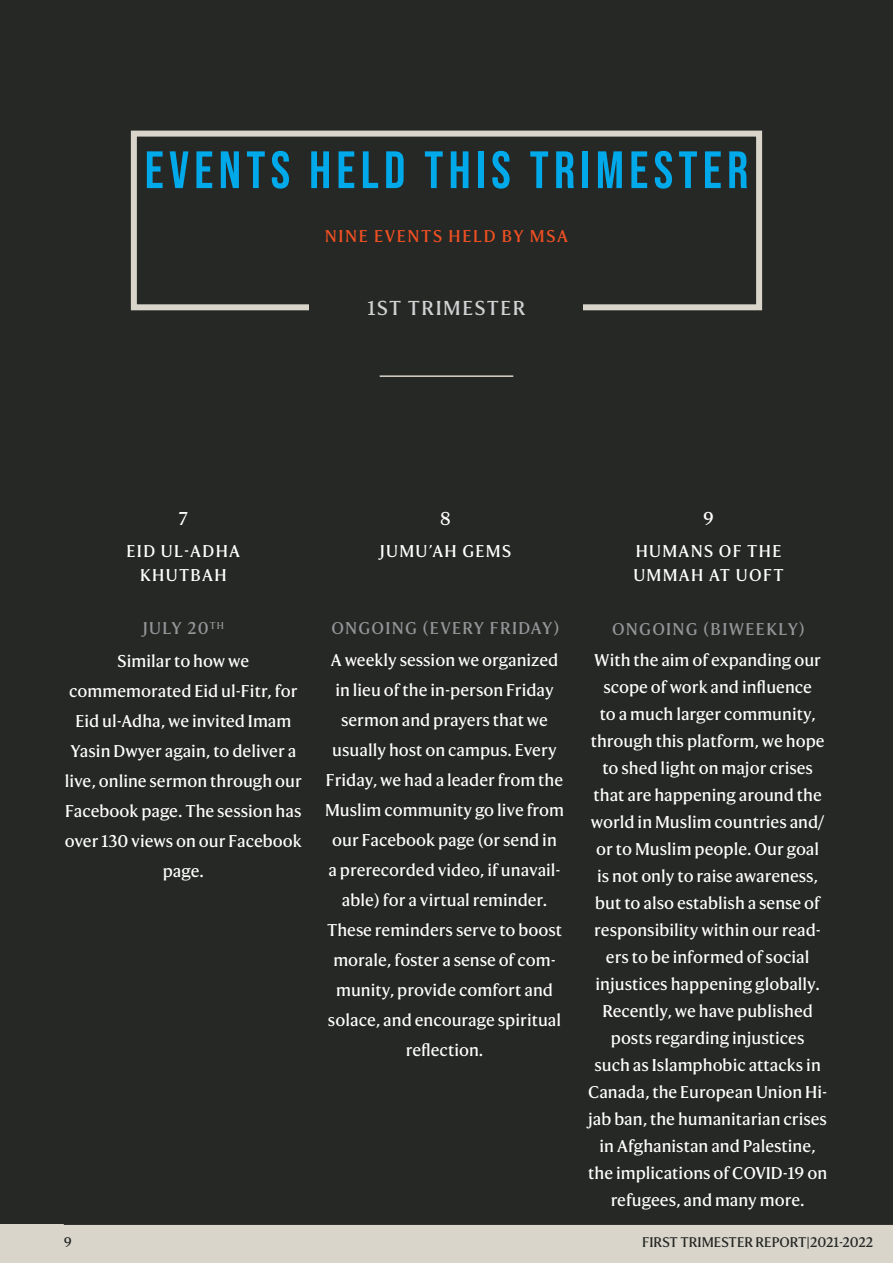
<style>
.page{position:relative;width:893px;height:1263px;background:#d9d5cb}
.page>*{position:absolute;margin:0;border:0;box-sizing:border-box;transform-origin:0 0}
.Header_-_Align_Cente{font:52.5px "Bebas Neue";letter-spacing:.1em;color:#00a9ea}
.Subhead_-_Align_Cent{font:19.5px "Harding Text Web";letter-spacing:.08em;color:#d1d2d4}
.t1{font:18px "Harding Text Web";color:#fff}
.Body_Text_-_Align_Ce{font:16.5px/27px "Harding Text Web";color:#fff;text-align:center}
.Subhead_-_Align_Cent-2{font:16.5px "Harding Text Web";letter-spacing:.08em;color:#fff}
.Subhead_-_Align_Cent-3{font:16.5px "Harding Text Web";letter-spacing:.08em;color:#939598}
.Header_-_Align_Cente-2{font:16.5px "Harding Text Web";letter-spacing:.1em;color:#f05022}
.Running_Footer_-_Ali{font:13.5px "Harding Text Web";color:#262825}
</style>
<div class="page">
<div style="left:0;top:0;width:893px;height:436px;background:#262825"></div>
<hr style="left:380px;top:375px;width:133px;height:2px;background:#d9d5cb">
<div style="left:131px;top:131px;width:631px;height:179px;border:6px solid #d9d5cb"></div>
<div style="left:310px;top:296px;width:273px;height:20px;background:#262825"></div>
<div style="left:0;top:436px;width:893px;height:788px;background:#262825"></div>
<hr style="left:64px;top:1224px;width:829px;height:1px;background:#262825">
<p class="Header_-_Align_Cente" style="left:145px;top:140px;width:605px">EVENTS HELD THIS TRIMESTER</p>
<p class="Header_-_Align_Cente-2" style="left:325px;top:226px;width:245px">NINE EVENTS HELD BY MSA</p>
<p class="Subhead_-_Align_Cent" style="left:367px;top:296px;width:158px">1ST TRIMESTER</p>
<p class="t1" style="left:179px;top:508px;width:11px">7</p>
<p class="t1" style="left:440px;top:508px;width:12px">8</p>
<p class="t1" style="left:703px;top:508px;width:12px">9</p>
<p class="Subhead_-_Align_Cent-2" style="left:127px;top:541px;width:115px">EID UL-ADHA</p>
<p class="Subhead_-_Align_Cent-2" style="left:140px;top:565px;width:88px">KHUTBAH</p>
<p class="Subhead_-_Align_Cent-3" style="left:143px;top:618px;width:82px">JULY 20<sup>TH</sup></p>
<p class="Subhead_-_Align_Cent-2" style="left:380px;top:541px;width:133px">JUMU’AH GEMS</p>
<p class="Subhead_-_Align_Cent-3" style="left:331px;top:618px;width:230px">ONGOING (EVERY FRIDAY)</p>
<p class="Subhead_-_Align_Cent-2" style="left:636px;top:541px;width:147px">HUMANS OF THE</p>
<p class="Subhead_-_Align_Cent-2" style="left:633px;top:565px;width:152px">UMMAH AT UOFT</p>
<p class="Subhead_-_Align_Cent-3" style="left:612px;top:619px;width:194px">ONGOING (BIWEEKLY)</p>
<p class="Body_Text_-_Align_Ce" style="left:118px;top:648px;width:133px">Similar to how we</p>
<p class="Body_Text_-_Align_Ce" style="left:65px;top:676px;width:239px;line-height:30px">commemorated Eid ul-Fitr, for<br>Eid ul-Adha, we invited Imam<br>Yasin Dwyer again, to deliver a live, online sermon through our</p>
<p class="Body_Text_-_Align_Ce" style="left:65px;top:796px;width:238px;line-height:30px">Facebook page. The session has over 130 views on our Facebook page.</p>
<p class="Body_Text_-_Align_Ce" style="left:325px;top:645px;width:241px;line-height:30px">A weekly session we organized in lieu of the in-person Friday sermon and prayers that we usually host on campus. Every<br>Friday, we had a leader from the<br>Muslim community go live from our Facebook page (or send in<br>a prerecorded video, if unavail&shy;able) for a virtual reminder.<br>These reminders serve to boost morale, foster a sense of com&shy;munity, provide comfort and</p>
<p class="Body_Text_-_Align_Ce" style="left:328px;top:1007px;width:235px">solace, and encourage spiritual</p>
<p class="Body_Text_-_Align_Ce" style="left:406px;top:1037px;width:79px">reflection.</p>
<p class="Body_Text_-_Align_Ce" style="left:588px;top:647px;width:241px">With the aim of expanding our scope of work and influence<br>to a much larger community, through this platform, we hope to shed light on major crises that are happening around the world in Muslim countries and/ or to Muslim people. Our goal is not only to raise awareness, but to also establish a sense of responsibility within our read&shy;ers to be informed of social injustices happening globally.<br>Recently, we have published posts regarding injustices<br>such as Islamphobic attacks in<br>Canada, the European Union Hi&shy;jab ban, the humanitarian crises in Afghanistan and Palestine, the implications of COVID-19 on refugees, and many more.</p>
<p class="Running_Footer_-_Ali" style="left:64px;top:1234px;width:10px">9</p>
<p class="Running_Footer_-_Ali" style="left:642px;top:1234px;width:233px">FIRST TRIMESTER REPORT|2021-2022</p>
</div>
